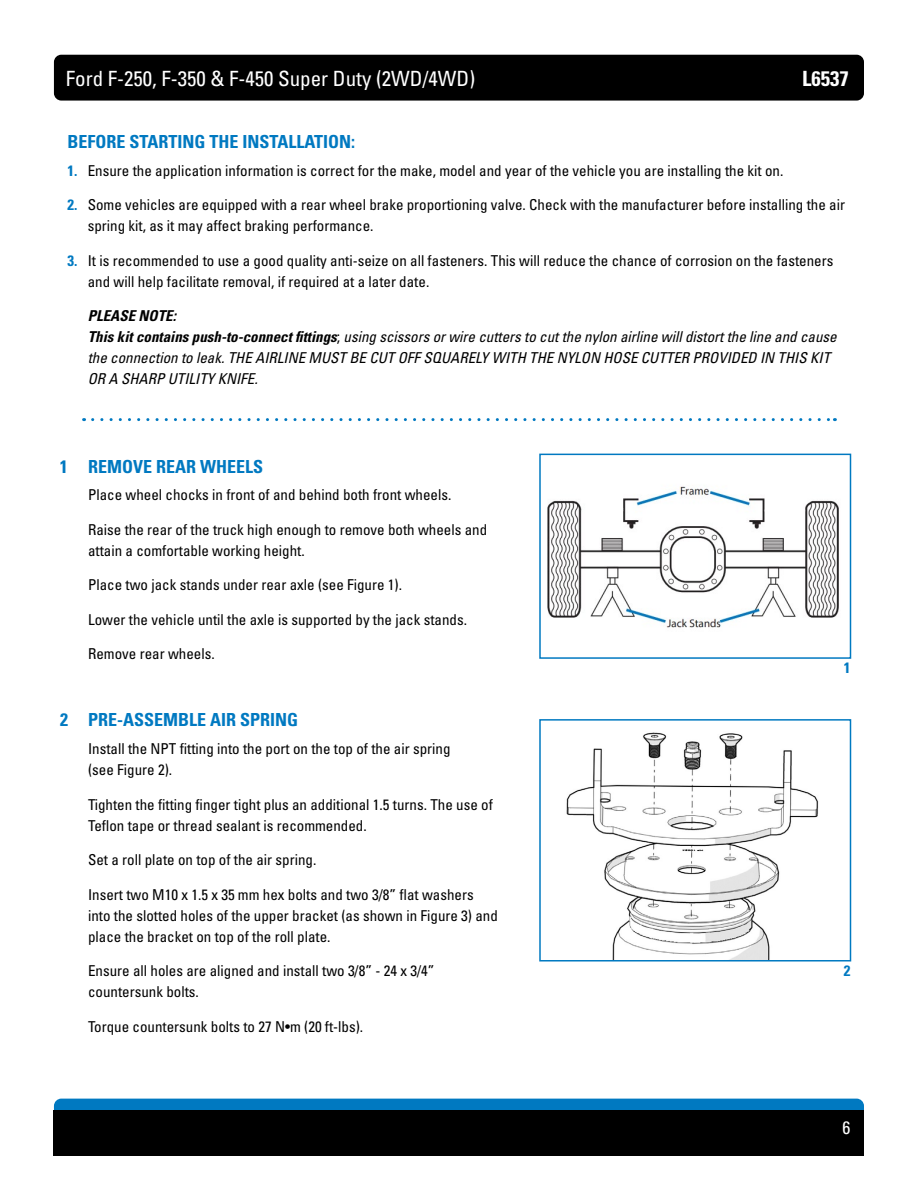
<style>
.page{position:relative;width:918px;height:1188px;background:#fff}
.page>*{position:absolute;margin:0;border:0;box-sizing:border-box;transform-origin:0 0}
.t1{font:condensed 21px "Univers LT Std";color:#fff}
.t2{font:700 condensed 21px "Univers LT Std";color:#fff}
.t3{font:700 condensed 18px "Univers LT Std";color:#0079c1}
.t4{font:condensed 18px "Univers LT Std";color:#fff}
.t5{font:condensed 15px/21px "Univers LT Std";color:#000}
.t6{font:italic condensed 15px/21px "Univers LT Std";color:#000}
.t7{font:700 condensed 15px "Univers LT Std";color:#0079c1}
.s1{font-weight:700;color:#0079c1}
.s2{font-weight:700}
.s3{font-style:normal}
</style>
<div class="page">
<div style="left:54px;top:55px;width:810px;height:46px;background:#000;border-radius:7px"></div>
<div style="left:54px;top:1099px;width:810px;height:45px;background:#0079c1;border-radius:7px"></div>
<div style="left:54px;top:1110px;width:810px;height:46px;background:#000"></div>
<img style="left:547px;top:486px;width:292px;height:142px">
<div style="left:539px;top:454px;width:312px;height:205px;border:2px solid #0079c1"></div>
<svg style="left:93px;top:418px;width:742px;height:3px"></svg>
<img style="left:566px;top:732px;width:253px;height:227px">
<div style="left:539px;top:719px;width:312px;height:243px;border:2px solid #0079c1"></div>
<h1 class="t1" style="left:66px;top:65px;width:411px">Ford F-250, F-350 &amp; F-450 Super Duty (2WD/4WD)</h1>
<h1 class="t2" style="left:802px;top:65px;width:48px">L6537</h1>
<p class="t3" style="left:68px;top:131px;width:289px">BEFORE STARTING THE INSTALLATION:</p>
<p class="t5" style="left:68px;top:160px;width:717px"><span class="s1">1.</span> Ensure the application information is correct for the make, model and year of the vehicle you are installing the kit on.</p>
<p class="t5" style="left:88px;top:194px;width:759px;text-indent:-20px"><span class="s1">2.</span> Some vehicles are equipped with a rear wheel brake proportioning valve. Check with the manufacturer before installing the air spring kit, as it may affect braking performance.</p>
<p class="t5" style="left:88px;top:250px;width:747px;text-indent:-20px"><span class="s1">3.</span> It is recommended to use a good quality anti-seize on all fasteners. This will reduce the chance of corrosion on the fasteners and will help facilitate removal, if required at a later date.</p>
<p class="t6" style="left:88px;top:305px;width:750px"><span class="s2">PLEASE NOTE:<br>This kit contains push-to-connect fittings</span><span class="s3">;</span> using scissors or wire cutters to cut the nylon airline will distort the line and cause the connection to leak. THE AIRLINE MUST BE CUT OFF SQUARELY WITH THE NYLON HOSE CUTTER PROVIDED IN THIS KIT OR A SHARP UTILITY KNIFE.</p>
<p class="t3" style="left:60px;top:455px;width:205px">1 REMOVE REAR WHEELS</p>
<p class="t5" style="left:88px;top:484px;width:365px">Place wheel chocks in front of and behind both front wheels.</p>
<p class="t5" style="left:88px;top:519px;width:401px">Raise the rear of the truck high enough to remove both wheels and attain a comfortable working height.</p>
<p class="t5" style="left:88px;top:574px;width:316px">Place two jack stands under rear axle (see Figure 1).</p>
<p class="t5" style="left:88px;top:609px;width:381px">Lower the vehicle until the axle is supported by the jack stands.</p>
<p class="t5" style="left:88px;top:643px;width:128px">Remove rear wheels.</p>
<p class="t3" style="left:60px;top:709px;width:240px">2 PRE-ASSEMBLE AIR SPRING</p>
<p class="t5" style="left:88px;top:738px;width:364px">Install the NPT fitting into the port on the top of the air spring (see Figure 2).</p>
<p class="t5" style="left:88px;top:794px;width:406px">Tighten the fitting finger tight plus an additional 1.5 turns. The use of<br>Teflon tape or thread sealant is recommended.</p>
<p class="t5" style="left:88px;top:849px;width:230px">Set a roll plate on top of the air spring.</p>
<p class="t5" style="left:88px;top:884px;width:411px">Insert two M10 x 1.5 x 35 mm hex bolts and two 3/8” flat washers into the slotted holes of the upper bracket (as shown in Figure 3) and place the bracket on top of the roll plate.</p>
<p class="t5" style="left:88px;top:960px;width:348px">Ensure all holes are aligned and install two 3/8” - 24 x 3/4” countersunk bolts.</p>
<p class="t5" style="left:88px;top:1016px;width:277px">Torque countersunk bolts to 27 N•m (20 ft-lbs).</p>
<p class="t7" style="left:844px;top:659px;width:8px">1</p>
<p class="t7" style="left:844px;top:961px;width:8px">2</p>
<p class="t4" style="left:843px;top:1116px;width:9px">6</p>
</div>
